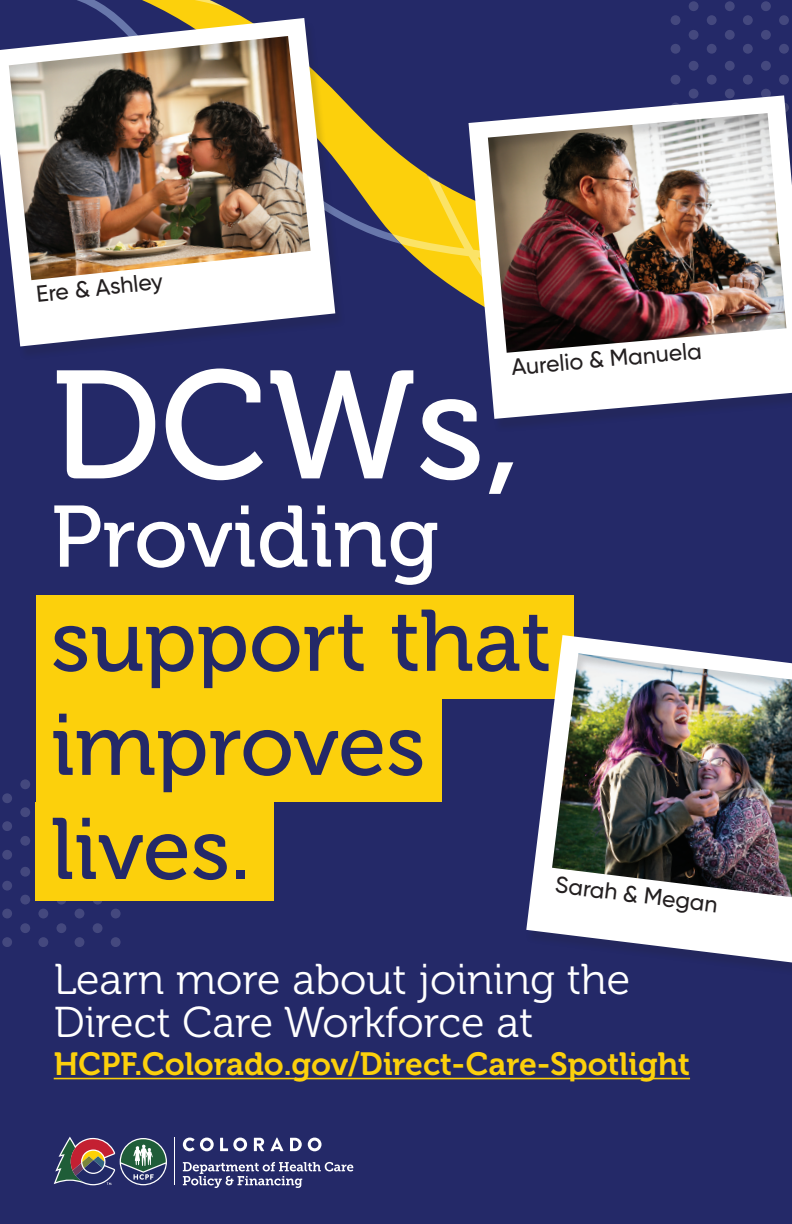
<style>
.page{position:relative;width:792px;height:1224px;background:#fff}
.page>*{position:absolute;margin:0;border:0;box-sizing:border-box;transform-origin:0 0}
.t1{font:153.1px "Museo 500";color:#fff}
.t2{font:86.8px/104.1px "Museo 500";color:#242968}
.t3{font:86.8px "Museo 500";color:#fff}
.t4{font:43px/43px "Museo 300";color:#fff}
.t5{font:32px "Museo 700";color:#fcd00c}
.t6{font:500 23px "Gilroy";color:#231f20}
</style>
<div class="page">
<div style="left:0;top:380px;width:792px;height:128px;background:#242968"></div>
<svg style="left:0;top:0;width:468px;height:380px;background:#333562"></svg>
<div style="left:0;top:508px;width:792px;height:716px;background:#242968"></div>
<svg style="left:77px;top:0;width:715px;height:245px;background:#46445b"></svg>
<div style="left:689px;top:1px;width:10px;height:10px;background:#44487e;border-radius:50%"></div>
<div style="left:725px;top:1px;width:10px;height:10px;background:#44487e;border-radius:50%"></div>
<div style="left:761px;top:1px;width:10px;height:10px;background:#44487e;border-radius:50%"></div>
<div style="left:671px;top:15px;width:9px;height:10px;background:#44487e;border-radius:50%"></div>
<div style="left:707px;top:15px;width:10px;height:10px;background:#44487e;border-radius:50%"></div>
<div style="left:743px;top:15px;width:10px;height:10px;background:#44487e;border-radius:50%"></div>
<svg style="left:779px;top:15px;width:10px;height:10px"></svg>
<div style="left:689px;top:30px;width:10px;height:10px;background:#44487e;border-radius:50%"></div>
<div style="left:725px;top:30px;width:10px;height:10px;background:#44487e;border-radius:50%"></div>
<div style="left:761px;top:30px;width:10px;height:10px;background:#44487e;border-radius:50%"></div>
<div style="left:671px;top:44px;width:9px;height:10px;background:#44487e;border-radius:50%"></div>
<div style="left:707px;top:44px;width:10px;height:10px;background:#44487e;border-radius:50%"></div>
<div style="left:743px;top:44px;width:10px;height:10px;background:#44487e;border-radius:50%"></div>
<svg style="left:779px;top:44px;width:10px;height:10px"></svg>
<div style="left:689px;top:61px;width:10px;height:10px;background:#44487e;border-radius:50%"></div>
<div style="left:725px;top:61px;width:10px;height:10px;background:#44487e;border-radius:50%"></div>
<div style="left:761px;top:61px;width:10px;height:10px;background:#44487e;border-radius:50%"></div>
<div style="left:671px;top:75px;width:9px;height:10px;background:#44487e;border-radius:50%"></div>
<div style="left:707px;top:75px;width:10px;height:10px;background:#44487e;border-radius:50%"></div>
<div style="left:743px;top:75px;width:10px;height:10px;background:#44487e;border-radius:50%"></div>
<div style="left:779px;top:75px;width:10px;height:10px;background:#44487e;border-radius:50%"></div>
<div style="left:689px;top:89px;width:10px;height:10px;background:#44487e;border-radius:50%"></div>
<div style="left:725px;top:89px;width:10px;height:10px;background:#44487e;border-radius:50%"></div>
<div style="left:761px;top:89px;width:10px;height:10px;background:#44487e;border-radius:50%"></div>
<div style="left:20px;top:779px;width:10px;height:10px;background:#44487e;border-radius:50%"></div>
<div style="left:2px;top:793px;width:10px;height:10px;background:#44487e;border-radius:50%"></div>
<div style="left:20px;top:807px;width:10px;height:10px;background:#44487e;border-radius:50%"></div>
<div style="left:2px;top:821px;width:10px;height:10px;background:#44487e;border-radius:50%"></div>
<div style="left:20px;top:836px;width:10px;height:10px;background:#44487e;border-radius:50%"></div>
<div style="left:2px;top:850px;width:10px;height:10px;background:#44487e;border-radius:50%"></div>
<div style="left:20px;top:867px;width:10px;height:10px;background:#44487e;border-radius:50%"></div>
<div style="left:2px;top:881px;width:10px;height:10px;background:#44487e;border-radius:50%"></div>
<div style="left:20px;top:895px;width:10px;height:10px;background:#44487e;border-radius:50%"></div>
<svg style="left:56px;top:895px;width:10px;height:10px"></svg>
<svg style="left:93px;top:895px;width:10px;height:10px"></svg>
<div style="left:2px;top:909px;width:10px;height:9px;background:#44487e;border-radius:50%"></div>
<div style="left:38px;top:909px;width:10px;height:9px;background:#44487e;border-radius:50%"></div>
<div style="left:75px;top:909px;width:9px;height:9px;background:#44487e;border-radius:50%"></div>
<div style="left:111px;top:909px;width:10px;height:9px;background:#44487e;border-radius:50%"></div>
<div style="left:20px;top:923px;width:10px;height:10px;background:#44487e;border-radius:50%"></div>
<div style="left:56px;top:923px;width:10px;height:10px;background:#44487e;border-radius:50%"></div>
<div style="left:93px;top:923px;width:10px;height:10px;background:#44487e;border-radius:50%"></div>
<div style="left:2px;top:937px;width:10px;height:10px;background:#44487e;border-radius:50%"></div>
<div style="left:38px;top:937px;width:10px;height:10px;background:#44487e;border-radius:50%"></div>
<div style="left:75px;top:937px;width:9px;height:10px;background:#44487e;border-radius:50%"></div>
<div style="left:111px;top:937px;width:10px;height:10px;background:#44487e;border-radius:50%"></div>
<hr style="left:54px;top:1078px;width:636px;height:1px;background:#fcd00c">
<svg style="left:183px;top:1138px;width:31px;height:13px"></svg>
<svg style="left:220px;top:1138px;width:27px;height:13px"></svg>
<svg style="left:254px;top:1138px;width:10px;height:13px"></svg>
<svg style="left:290px;top:1138px;width:12px;height:13px"></svg>
<svg style="left:308px;top:1138px;width:14px;height:13px"></svg>
<svg style="left:270px;top:1138px;width:13px;height:13px"></svg>
<hr style="left:175px;top:1138px;width:1px;height:47px;background:#fff">
<svg style="left:183px;top:1162px;width:170px;height:26px"></svg>
<svg style="left:54px;top:1137px;width:61px;height:48px"></svg>
<svg style="left:121px;top:1139px;width:45px;height:45px"></svg>
<div style="left:36px;top:699px;width:405px;height:103px;background:#fcd00c"></div>
<div style="left:36px;top:595px;width:538px;height:104px;background:#fcd00c"></div>
<div style="left:36px;top:802px;width:238px;height:98px;background:#fcd00c"></div>
<div style="left:0;top:21px;width:345px;height:339px;background:#231f20;opacity:.15"></div>
<img style="left:0;top:18px;width:335px;height:328px">
<img style="left:526px;top:635px;width:266px;height:327px">
<div style="left:468px;top:99px;width:324px;height:334px;background:#242968"></div>
<img style="left:469px;top:95px;width:323px;height:324px">
<p class="t6" style="left:35px;top:280px;width:129px;rotate:-6deg">Ere &amp; Ashley</p>
<p class="t6" style="left:510px;top:353px;width:192px;rotate:-5deg">Aurelio &amp; Manuela</p>
<h1 class="t1" style="left:51px;top:342px;width:473px">DCWs,</h1>
<h2 class="t3" style="left:51px;top:489px;width:390px">Providing</h2>
<h2 class="t2" style="left:51px;top:590px;width:502px">support that improves lives.</h2>
<p class="t6" style="left:557px;top:870px;width:165px;rotate:7deg">Sarah &amp; Megan</p>
<p class="t4" style="left:54px;top:959px;width:578px">Learn more about joining the<br>Direct Care Workforce at</p>
<p class="t5" style="left:54px;top:1046px;width:638px">HCPF.Colorado.gov/Direct-Care-Spotlight</p>
</div>
